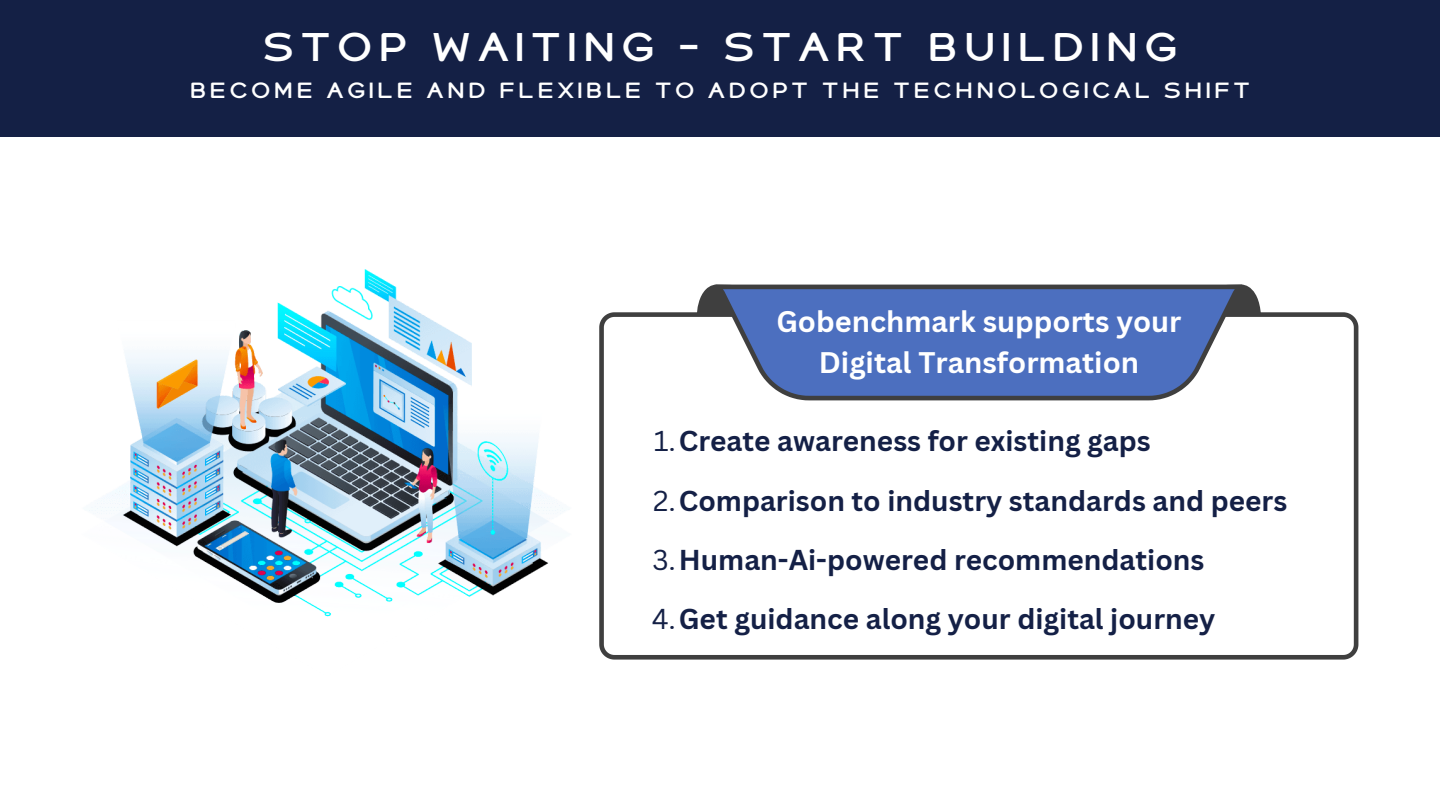
<style>
.page{position:relative;width:1440px;height:810px;background:#fff}
.page>*{position:absolute;margin:0;border:0;box-sizing:border-box;transform-origin:0 0}
.t1{font:800 40px "Signal";color:#fff}
.t2{font:700 29px/40.5px "Canva Sans";color:#fff;text-align:center}
.t3{font:700 28px "Canva Sans";color:#142046}
.t4{font:800 22px "Signal";color:#fff}
.s1{font-weight:400}
</style>
<div class="page">
<div style="left:0;top:0;width:1440px;height:137px;background:#142045"></div>
<img style="left:89px;top:269px;width:476px;height:348px">
<svg style="left:1242px;top:285px;width:19px;height:27px"></svg>
<svg style="left:697px;top:285px;width:19px;height:27px"></svg>
<svg style="left:599px;top:312px;width:759px;height:348px"></svg>
<svg style="left:716px;top:285px;width:526px;height:115px;background:#5e7aba"></svg>
<p class="t1" style="left:259px;top:23px;width:923px">STOP WAITING - START BUILDING</p>
<p class="t4" style="left:188px;top:77px;width:1065px">BECOME AGILE AND FLEXIBLE TO ADOPT THE TECHNOLOGICAL SHIFT</p>
<p class="t2" style="left:776px;top:301px;width:407px">Gobenchmark supports your<br>Digital Transformation</p>
<p class="t3" style="left:654px;top:422px;width:499px"><span class="s1">1.</span>Create awareness for existing gaps</p>
<p class="t3" style="left:653px;top:481px;width:636px"><span class="s1">2.</span>Comparison to industry standards and peers</p>
<p class="t3" style="left:652px;top:540px;width:553px"><span class="s1">3.</span>Human-Ai-powered recommendations</p>
<p class="t3" style="left:652px;top:599px;width:565px"><span class="s1">4.</span>Get guidance along your digital journey</p>
</div>
